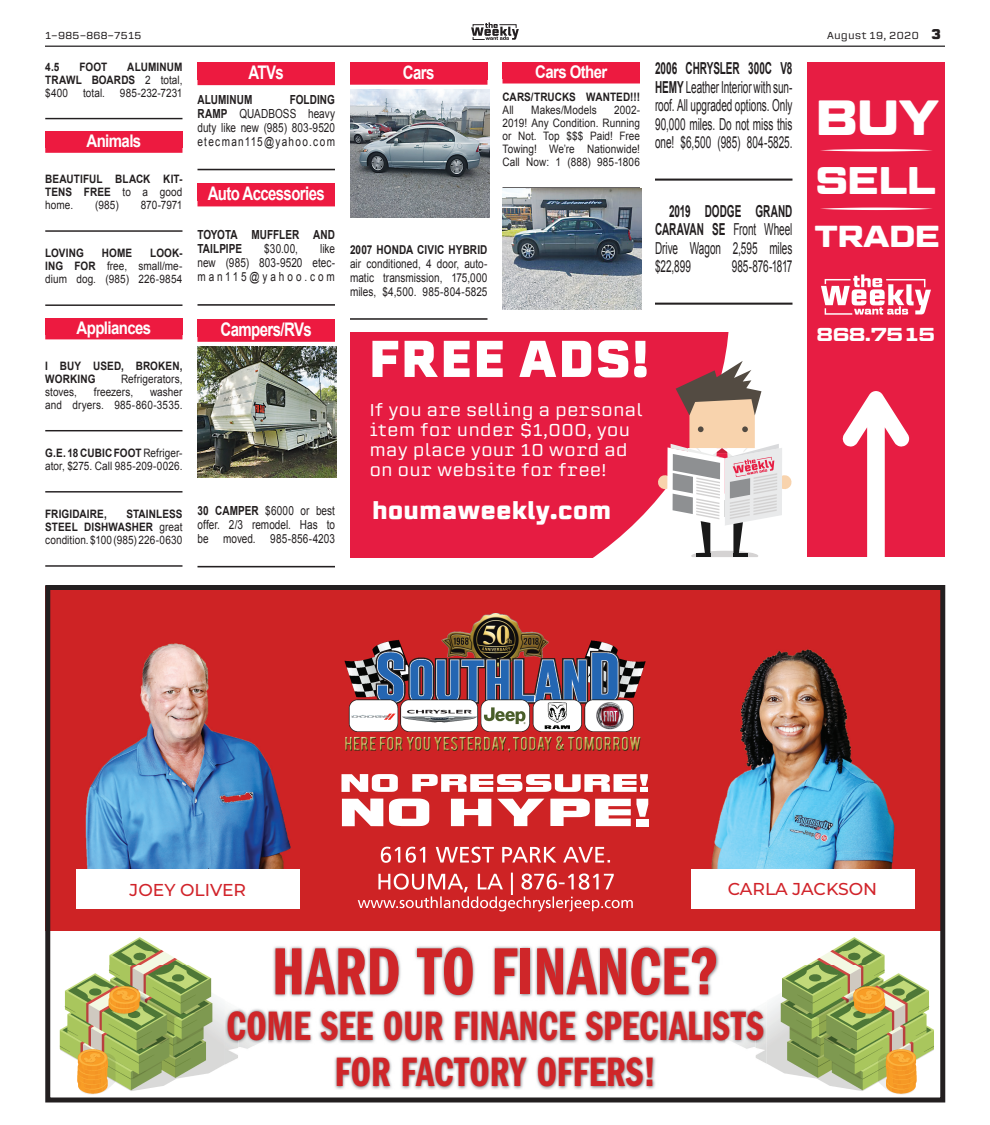
<style>
.page{position:relative;width:990px;height:1125px;background:#fff}
.page>*{position:absolute;margin:0;border:0;box-sizing:border-box;transform-origin:0 0}
.t1{font:68.88px "Franklin Gothic URW Com Dem";color:#cf2629}
.t2{font:900 50.5px "Erbaum";color:#fff}
.t3{font:700 49.38px "Geom Graphic";color:#fff}
.t4{font:42.5px/46px "Franklin Gothic URW Com Dem";color:#cf2629;text-align:center}
.t5{font:700 38.5px "Geom Graphic";color:#fff}
.t6{font:700 30.38px "Geom Graphic";color:#fff}
.t7{font:900 23.12px "Erbaum";color:#fff}
.t8{font:700 18.75px "Arial";letter-spacing:-.04em;color:#fff;scale:.8 1}
.t9{font:700 18.75px "Geom Graphic";color:#fff}
.t10{font:700 18.38px "Arial";color:#fff;scale:.81 1}
.t11{font:700 17.38px "Arial";letter-spacing:-.04em;color:#fff;scale:.86 1}
.t12{font:500 17.25px "Montserrat";color:#d1232a}
.t13{font:16.88px/20.2px "Erbaum";color:#fff}
.t14{font:16.5px/18.6px "Arial";letter-spacing:-.005em;color:#231f20;text-align:justify;scale:.61 1}
.t15{font:16.5px "Arial";letter-spacing:-.025em;color:#231f20;scale:.61 1}
.t16{font:12.5px/14.1px "Arial";letter-spacing:.01em;color:#231f20;text-align:justify;scale:.8 1}
.t17{font:700 12.5px/14.1px "Arial";letter-spacing:.005em;color:#231f20;scale:.8 1}
.t18{font:12.25px/13.8px "Arial";letter-spacing:.005em;color:#231f20;text-align:justify;scale:.81 1}
.t19{font:700 12.25px "Arial";letter-spacing:.01em;color:#231f20;scale:.81 1}
.t20{font:11.62px/13px "Arial";letter-spacing:.005em;color:#231f20;text-align:justify;scale:.86 1}
.t21{font:700 11.62px/13px "Arial";letter-spacing:.01em;color:#231f20;text-align:justify;scale:.86 1}
.t22{font:10px "Erbaum";color:#231f20}
.s1{font-weight:900;font-size:13.75px}
.s2{font-weight:700}
.s3{font-weight:400}
</style>
<div class="page">
<svg style="left:471px;top:22px;width:48px;height:18px"></svg>
<hr style="left:45px;top:46px;width:900px;height:1px;background:#231f20">
<hr style="left:45px;top:118px;width:137px;height:1px;background:#231f20">
<div style="left:45px;top:131px;width:137px;height:17px;background:#ed1a40"></div>
<div style="left:45px;top:144px;width:137px;height:9px;background:#ed1a40"></div>
<hr style="left:45px;top:230px;width:137px;height:2px;background:#231f20">
<hr style="left:45px;top:304px;width:137px;height:2px;background:#231f20">
<div style="left:45px;top:318px;width:137px;height:16px;background:#ed1a40"></div>
<div style="left:45px;top:331px;width:137px;height:8px;background:#ed1a40"></div>
<hr style="left:45px;top:430px;width:137px;height:1px;background:#231f20">
<hr style="left:45px;top:491px;width:137px;height:2px;background:#231f20">
<hr style="left:45px;top:565px;width:137px;height:2px;background:#231f20">
<div style="left:198px;top:62px;width:137px;height:18px;background:#ed1a40"></div>
<div style="left:198px;top:76px;width:137px;height:9px;background:#ed1a40"></div>
<hr style="left:198px;top:169px;width:137px;height:1px;background:#231f20">
<div style="left:198px;top:183px;width:137px;height:18px;background:#ed1a40"></div>
<div style="left:198px;top:197px;width:137px;height:9px;background:#ed1a40"></div>
<hr style="left:198px;top:304px;width:137px;height:2px;background:#231f20">
<div style="left:198px;top:319px;width:137px;height:17px;background:#ed1a40"></div>
<div style="left:198px;top:332px;width:137px;height:10px;background:#ed1a40"></div>
<hr style="left:198px;top:566px;width:137px;height:1px;background:#231f20">
<img style="left:198px;top:346px;width:139px;height:131px">
<div style="left:350px;top:62px;width:138px;height:17px;background:#ed1a40"></div>
<div style="left:350px;top:76px;width:138px;height:9px;background:#ed1a40"></div>
<hr style="left:350px;top:318px;width:138px;height:2px;background:#231f20">
<img style="left:350px;top:89px;width:139px;height:128px">
<div style="left:502px;top:62px;width:138px;height:16px;background:#ed1a40"></div>
<div style="left:502px;top:75px;width:138px;height:9px;background:#ed1a40"></div>
<hr style="left:502px;top:187px;width:138px;height:2px;background:#231f20">
<img style="left:502px;top:188px;width:140px;height:122px">
<hr style="left:655px;top:179px;width:137px;height:2px;background:#231f20">
<hr style="left:655px;top:303px;width:137px;height:2px;background:#231f20">
<div style="left:45px;top:586px;width:900px;height:516px;background:#ce2325"></div>
<img style="left:344px;top:613px;width:302px;height:140px">
<svg style="left:341px;top:774px;width:57px;height:18px"></svg>
<svg style="left:412px;top:774px;width:236px;height:18px"></svg>
<svg style="left:342px;top:799px;width:41px;height:27px"></svg>
<svg style="left:389px;top:799px;width:40px;height:27px"></svg>
<svg style="left:451px;top:799px;width:40px;height:27px"></svg>
<svg style="left:497px;top:799px;width:47px;height:27px"></svg>
<div style="left:636px;top:819px;width:13px;height:7px;background:#fff"></div>
<svg style="left:550px;top:799px;width:98px;height:27px"></svg>
<svg style="left:358px;top:873px;width:275px;height:38px"></svg>
<svg style="left:381px;top:847px;width:229px;height:16px"></svg>
<div style="left:45px;top:931px;width:900px;height:171px;background:#fff"></div>
<img style="left:711px;top:649px;width:184px;height:220px">
<div style="left:691px;top:869px;width:223px;height:40px;background:#fff"></div>
<img style="left:85px;top:643px;width:206px;height:226px">
<div style="left:76px;top:869px;width:224px;height:40px;background:#fff"></div>
<div style="left:45px;top:585px;width:900px;height:517px;border:5px solid #231f20"></div>
<img style="left:60px;top:964px;width:165px;height:131px">
<img style="left:109px;top:938px;width:76px;height:26px">
<img style="left:767px;top:964px;width:167px;height:131px">
<img style="left:809px;top:938px;width:76px;height:26px">
<img style="left:268px;top:945px;width:458px;height:145px">
<img style="left:225px;top:1009px;width:13px;height:56px">
<img style="left:238px;top:1008px;width:30px;height:41px">
<img style="left:755px;top:1009px;width:12px;height:55px">
<img style="left:726px;top:1008px;width:29px;height:41px">
<div style="left:807px;top:62px;width:138px;height:495px;background:#e71d43"></div>
<svg style="left:842px;top:391px;width:67px;height:166px"></svg>
<svg style="left:820px;top:149px;width:112px;height:3px"></svg>
<svg style="left:820px;top:208px;width:112px;height:2px"></svg>
<svg style="left:821px;top:274px;width:110px;height:41px"></svg>
<div style="left:350px;top:332px;width:379px;height:225px;background:#e61c42"></div>
<svg style="left:657px;top:361px;width:135px;height:196px"></svg>
<p class="t22" style="left:45px;top:29px;width:98px">1-985-868-7515</p>
<p class="t22" style="left:827px;top:28px;width:116px">August 19, 2020 <span class="s1">3</span></p>
<p class="t21" style="left:45px;top:60px;width:18px">4.5</p>
<p class="t21" style="left:80px;top:60px;width:34px">FOOT</p>
<h3 class="t14" style="left:655px;top:59px;width:227px"><span class="s2">2006 CHRYSLER 300C V8<br>HEMY</span> Leather Interior with sun&shy;roof. All upgraded options. Only 90,000 miles. Do not miss this one! $6,500 (985) 804-5825.</h3>
<p class="t21" style="left:45px;top:60px;width:161px;text-indent:82px">ALUMINUM TRAWL BOARDS <span class="s3">2 total, $400</span></p>
<h3 class="t11" style="left:535px;top:60px;width:85px">Cars Other</h3>
<p class="t21" style="left:502px;top:91px;width:161px">CARS/TRUCKS WANTED!!!</p>
<p class="t20" style="left:502px;top:103px;width:15px">All</p>
<p class="t20" style="left:531px;top:103px;width:78px">Makes/Models</p>
<h3 class="t10" style="left:403px;top:60px;width:40px">Cars</h3>
<h3 class="t8" style="left:249px;top:60px;width:46px">ATVs</h3>
<p class="t17" style="left:198px;top:93px;width:70px">ALUMINUM</p>
<p class="t20" style="left:83px;top:86px;width:27px">total.</p>
<p class="t20" style="left:120px;top:86px;width:74px">985-232-7231</p>
<h3 class="t11" style="left:87px;top:129px;width:65px">Animals</h3>
<p class="t21" style="left:45px;top:173px;width:161px">BEAUTIFUL BLACK KIT-TENS FREE <span class="s3">to a good home.</span></p>
<p class="t16" style="left:198px;top:92px;width:173px;text-indent:92px"><span class="s2">FOLDING RAMP</span> QUADBOSS heavy duty like new (985) 803-9520 etecman115@yahoo.com</p>
<h3 class="t8" style="left:208px;top:181px;width:148px">Auto Accessories</h3>
<p class="t17" style="left:198px;top:228px;width:173px">TOYOTA MUFFLER AND<br>TAILPIPE</p>
<h3 class="t3" style="left:816px;top:87px;width:125px">BUY</h3>
<p class="t20" style="left:502px;top:103px;width:161px;text-indent:112px">2002- 2019! Any Condition. Running or Not. Top $$$ Paid! Free Towing! We’re Nationwide!<br>Call Now: 1 (888) 985-1806</p>
<h3 class="t5" style="left:816px;top:157px;width:121px">SELL</h3>
<p class="t20" style="left:95px;top:199px;width:29px">(985)</p>
<p class="t20" style="left:141px;top:199px;width:50px">870-7971</p>
<h3 class="t14" style="left:655px;top:202px;width:227px;text-indent:14px"><span class="s2">2019 DODGE GRAND CARAVAN SE</span> Front Wheel Drive Wagon 2,595 miles $22,899</h3>
<h3 class="t6" style="left:815px;top:217px;width:126px">TRADE</h3>
<p class="t16" style="left:264px;top:242px;width:44px">$30.00,</p>
<p class="t16" style="left:198px;top:242px;width:173px;text-indent:123px">like new (985) 803-9520 etec&shy;man115@yahoo.com</p>
<h3 class="t8" style="left:221px;top:317px;width:116px">Campers/RVs</h3>
<p class="t19" style="left:350px;top:242px;width:171px">2007 HONDA CIVIC HYBRID</p>
<p class="t18" style="left:350px;top:257px;width:171px">air conditioned, 4 door, auto&shy;matic transmission, 175,000 miles, $4,500. 985-804-5825</p>
<p class="t20" style="left:45px;top:247px;width:161px;text-indent:105px"><span class="s2">LOOK-ING FOR</span> free, small/me&shy;dium dog. (985) 226-9854</p>
<h3 class="t11" style="left:77px;top:316px;width:88px">Appliances</h3>
<p class="t21" style="left:45px;top:359px;width:161px">I BUY USED, BROKEN,<br>WORKING</p>
<p class="t21" style="left:45px;top:247px;width:46px">LOVING</p>
<p class="t21" style="left:102px;top:247px;width:37px">HOME</p>
<h3 class="t15" style="left:732px;top:256px;width:101px">985-876-1817</h3>
<h3 class="t9" style="left:817px;top:323px;width:119px">868.7515</h3>
<h2 class="t2" style="left:368px;top:322px;width:282px">FREE ADS!</h2>
<p class="t20" style="left:121px;top:372px;width:73px">Refrigerators,</p>
<p class="t20" style="left:45px;top:385px;width:38px">stoves,</p>
<p class="t20" style="left:94px;top:385px;width:47px">freezers,</p>
<p class="t20" style="left:45px;top:385px;width:161px;text-align:right">washer<br>and dryers. 985-860-3535.</p>
<p class="t20" style="left:45px;top:446px;width:161px"><span class="s2">G.E. 18 CUBIC FOOT</span> Refriger&shy;ator, $275. Call 985-209-0026.</p>
<p class="t21" style="left:45px;top:508px;width:73px">FRIGIDAIRE,</p>
<p class="t20" style="left:45px;top:507px;width:161px;text-indent:81px"><span class="s2">STAINLESS STEEL DISHWASHER</span> great condition. $100 (985) 226-0630</p>
<p class="t16" style="left:198px;top:504px;width:173px"><span class="s2">30 CAMPER</span> $6000 or best offer. 2/3 remodel. Has to be moved. 985-856-4203</p>
<h3 class="t13" style="left:369px;top:399px;width:275px">If you are selling a personal item for under $1,000, you may place your 10 word ad on our website for free!</h3>
<h3 class="t7" style="left:372px;top:494px;width:241px">houmaweekly.com</h3>
<h3 class="t12" style="left:130px;top:878px;width:118px">JOEY OLIVER</h3>
<h3 class="t12" style="left:728px;top:877px;width:151px">CARLA JACKSON</h3>
<h1 class="t1" style="left:272px;top:923px;width:448px">HARD TO FINANCE?</h1>
<h3 class="t4" style="left:227px;top:1001px;width:539px">COME SEE OUR FINANCE SPECIALISTS<br>FOR FACTORY OFFERS!</h3>
</div>
